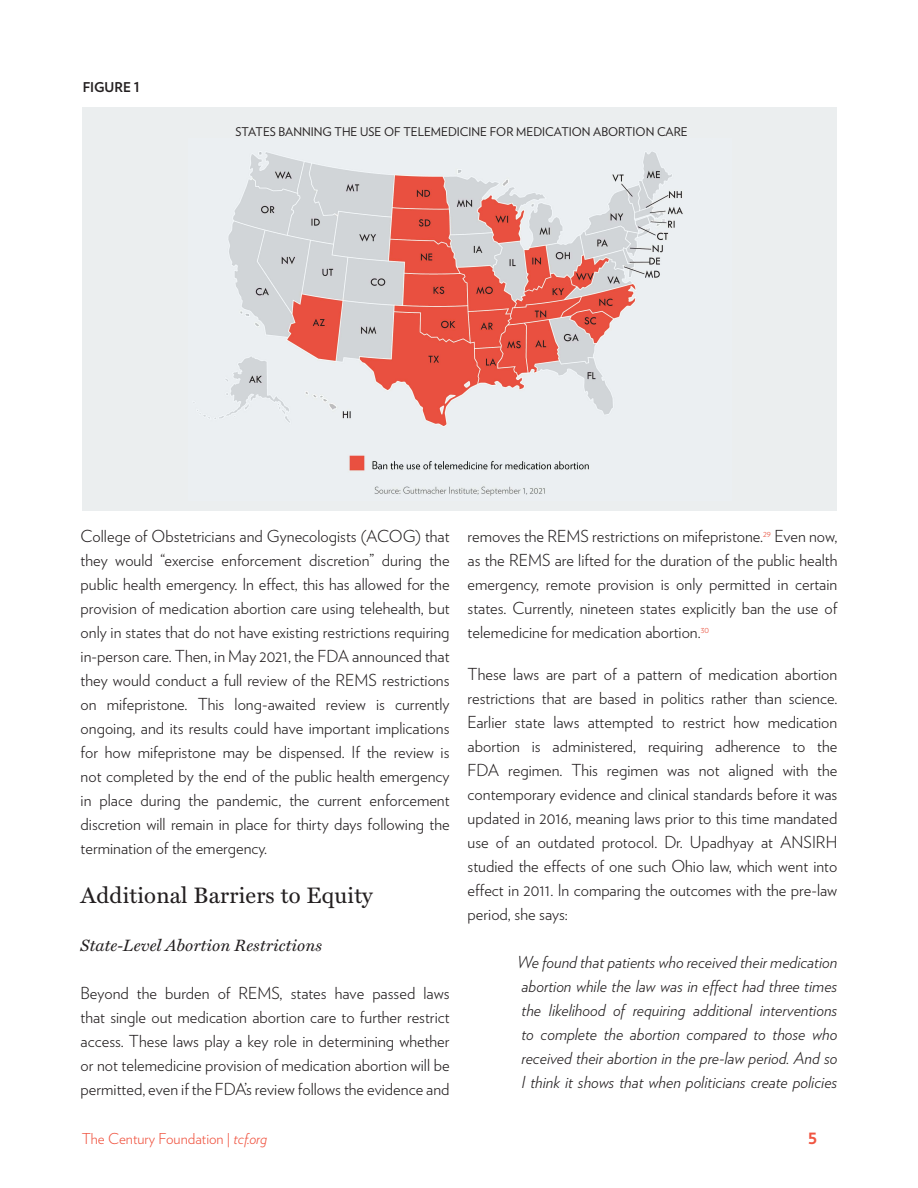
<style>
.page{position:relative;width:918px;height:1188px;background:#fff}
.page>*{position:absolute;margin:0;border:0;box-sizing:border-box;transform-origin:0 0}
.Paragraph_Style_1{font:22.5px "Miller Text";letter-spacing:.01em;color:#231f20}
.t1{font:700 19.5px "Verlag";color:#f05542}
.Paragraph_Style_1-2{font:300 16.5px/24px "Verlag";color:#231f20;text-align:justify}
.Paragraph_Style_3{font:italic 300 16.5px/24px "Verlag";color:#231f20;text-align:justify}
.Paragraph_Style_1-3{font:italic 16.5px "Miller Text";letter-spacing:.01em;color:#231f20}
.t2{font:300 15px "Verlag";color:#f05542}
.t3{font:700 13.5px "Verlag";color:#231f20}
.t4{font:12px "Verlag";color:#231f20}
.s1{font-style:italic}
</style>
<div class="page">
<div style="left:83px;top:107px;width:754px;height:403px;background:#ebeeef"></div>
<img style="left:193px;top:152px;width:490px;height:344px">
<p class="t3" style="left:83px;top:76px;width:59px">FIGURE 1</p>
<p class="t4" style="left:235px;top:123px;width:454px">STATES BANNING THE USE OF TELEMEDICINE FOR MEDICATION ABORTION CARE</p>
<p class="Paragraph_Style_1-2" style="left:81px;top:523px;width:371px">College of Obstetricians and Gynecologists (ACOG) that they would “exercise enforcement discretion” during the public health emergency. In effect, this has allowed for the provision of medication abortion care using telehealth, but only in states that do not have existing restrictions requiring in-person care. Then, in May 2021, the FDA announced that they would conduct a full review of the REMS restrictions on mifepristone. This long-awaited review is currently ongoing, and its results could have important implications for how mifepristone may be dispensed. If the review is not completed by the end of the public health emergency in place during the pandemic, the current enforcement discretion will remain in place for thirty days following the termination of the emergency.</p>
<p class="Paragraph_Style_1" style="left:81px;top:882px;width:294px">Additional Barriers to Equity</p>
<p class="Paragraph_Style_1-3" style="left:81px;top:936px;width:243px">State-Level Abortion Restrictions</p>
<p class="Paragraph_Style_1-2" style="left:81px;top:980px;width:371px">Beyond the burden of REMS, states have passed laws that single out medication abortion care to further restrict access. These laws play a key role in determining whether or not telemedicine provision of medication abortion will be permitted, even if the FDA’s review follows the evidence and</p>
<p class="Paragraph_Style_1-2" style="left:468px;top:523px;width:371px">removes the REMS restrictions on mifepristone.<sup>29</sup> Even now, as the REMS are lifted for the duration of the public health emergency, remote provision is only permitted in certain states. Currently, nineteen states explicitly ban the use of telemedicine for medication abortion.<sup>30</sup></p>
<p class="Paragraph_Style_1-2" style="left:468px;top:661px;width:371px">These laws are part of a pattern of medication abortion restrictions that are based in politics rather than science.<br>Earlier state laws attempted to restrict how medication abortion is administered, requiring adherence to the FDA regimen. This regimen was not aligned with the contemporary evidence and clinical standards before it was updated in 2016, meaning laws prior to this time mandated use of an outdated protocol. Dr. Upadhyay at ANSIRH studied the effects of one such Ohio law, which went into effect in 2011. In comparing the outcomes with the pre-law period, she says:</p>
<p class="Paragraph_Style_3" style="left:517px;top:949px;width:322px">We found that patients who received their medication abortion while the law was in effect had three times the likelihood of requiring additional interventions to complete the abortion compared to those who received their abortion in the pre-law period. And so I think it shows that when politicians create policies</p>
<p class="t2" style="left:82px;top:1128px;width:187px">The Century Foundation | <span class="s1">tcf.org</span></p>
<p class="t1" style="left:808px;top:1122px;width:11px">5</p>
</div>
